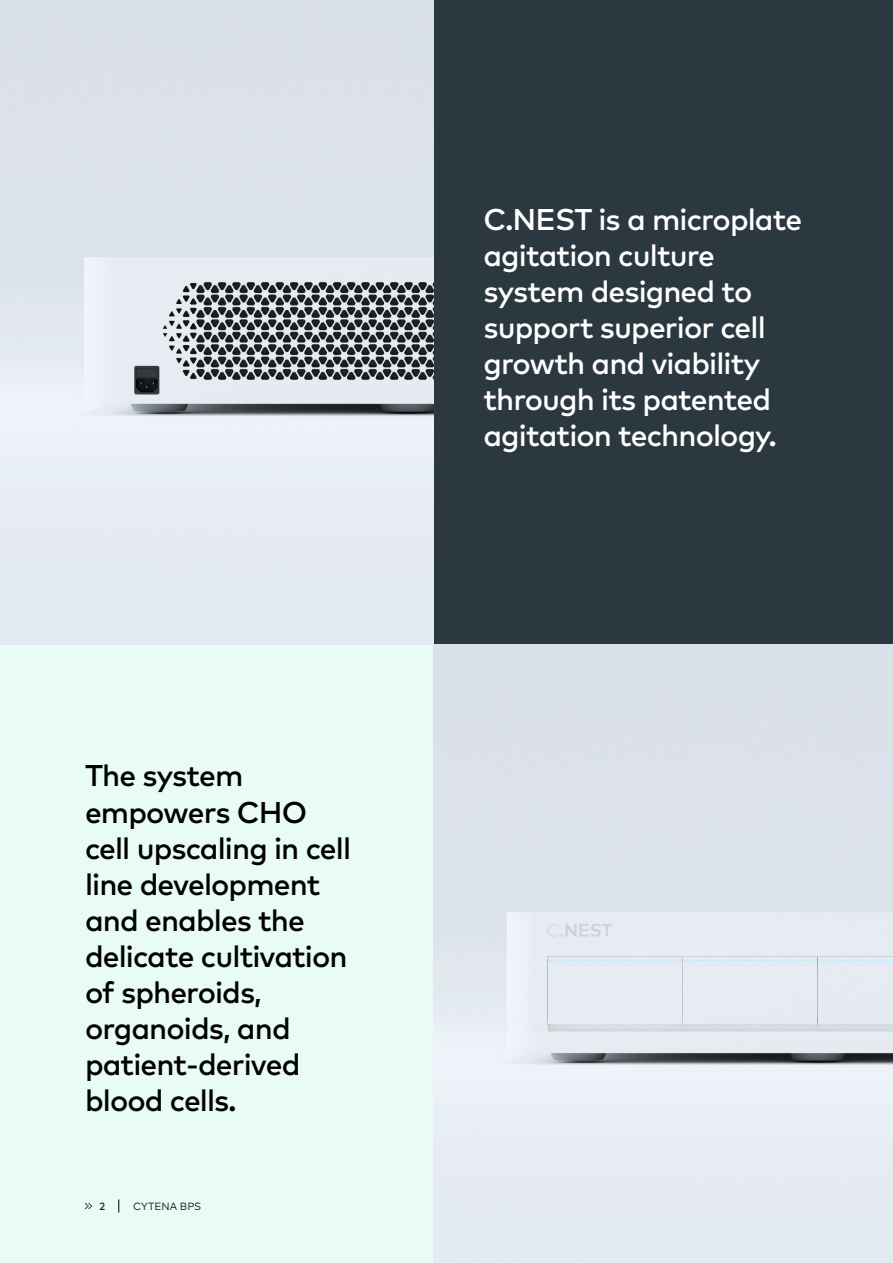
<style>
.page{position:relative;width:893px;height:1263px;background:#fff}
.page>*{position:absolute;margin:0;border:0;box-sizing:border-box;transform-origin:0 0}
.Slogan{font:500 30px/36px "Mark Pro";letter-spacing:-.03em;color:#000}
.Slogan-2{font:500 30px/36px "Mark Pro";letter-spacing:-.03em;color:#fff}
.t1{font:10.5px "Mark Pro";color:#231f20}
.t2{font:500 10.5px "Mark Pro";color:#231f20}
</style>
<div class="page">
<div style="left:0;top:644px;width:434px;height:619px;background:#e8fbf4"></div>
<div style="left:434px;top:0;width:459px;height:644px;background:#2c3840"></div>
<svg style="left:85px;top:1203px;width:7px;height:6px"></svg>
<svg style="left:119px;top:1199px;width:1px;height:13px"></svg>
<img style="left:0;top:0;width:434px;height:644px">
<img style="left:434px;top:644px;width:459px;height:619px">
<p class="Slogan" style="left:85px;top:755px;width:268px">The system empowers CHO cell upscaling in cell line development and enables the delicate cultivation of spheroids, organoids, and patient-derived blood cells.</p>
<p class="t2" style="left:100px;top:1198px;width:7px">2</p>
<p class="t1" style="left:133px;top:1198px;width:70px">CYTENA BPS</p>
<p class="Slogan-2" style="left:483px;top:199px;width:320px">C.NEST is a microplate agitation culture system designed to support superior cell growth and viability through its patented agitation technology.</p>
</div>
